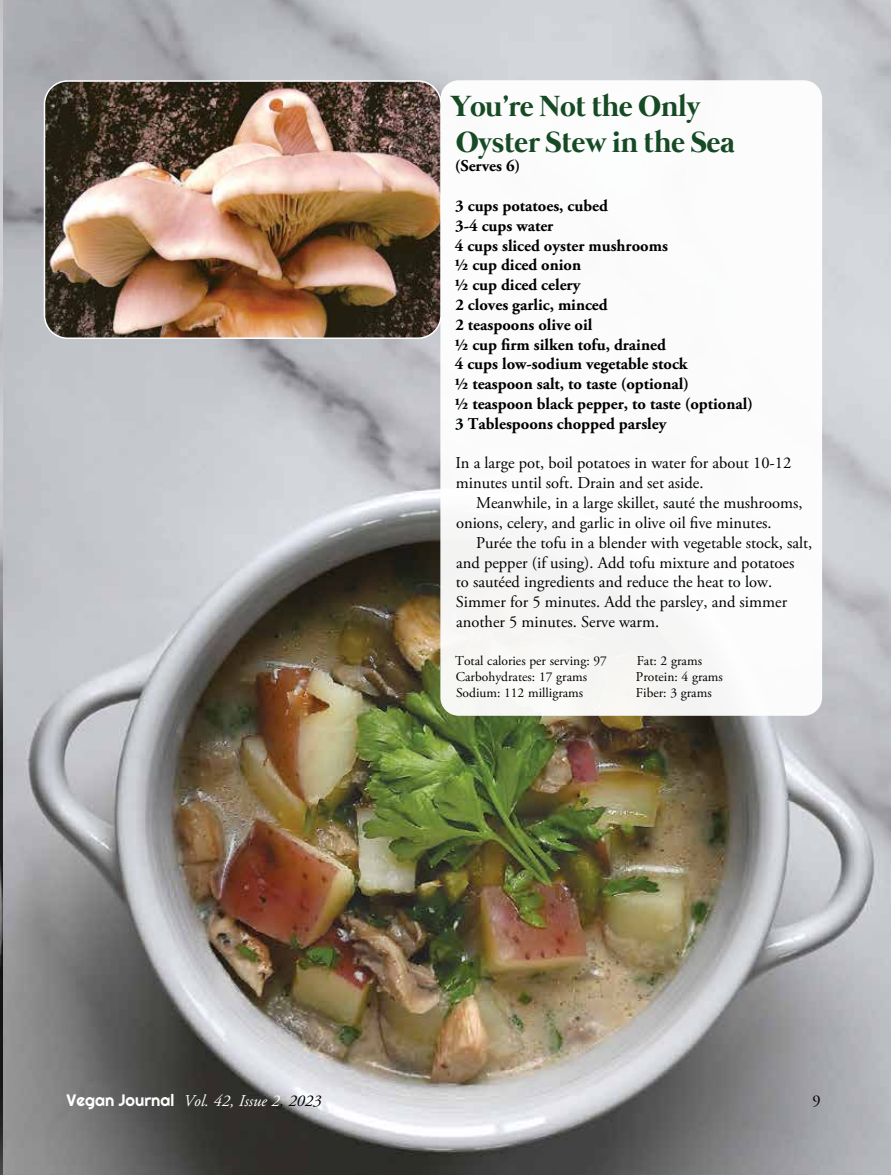
<style>
.page{position:relative;width:891px;height:1175px;background:#fff}
.page>*{position:absolute;margin:0;border:0;box-sizing:border-box;transform-origin:0 0}
.t1{font:700 30px/36px "Mermaid";color:#164a24}
.t2{font:16.5px/19.8px "Adobe Garamond Pro";color:#000}
.t3{font:700 16.5px/19.8px "Adobe Garamond Pro";color:#000}
.t4{font:italic 16.5px "Adobe Garamond Pro";color:#fff}
.t5{font:13.5px "Adobe Garamond Pro";color:#000}
.s1{font-family:"Righteous";font-style:normal}
.s2{color:#000}
</style>
<div class="page">
<img style="left:2px;top:0;width:889px;height:1174px">
<img style="left:0;top:0;width:2px;height:1174px">
<div style="left:440px;top:80px;width:382px;height:636px;background:#fff;border-radius:18px"></div>
<img style="left:44px;top:81px;width:397px;height:257px">
<div style="left:44px;top:80px;width:398px;height:259px;border:2px solid #fff;border-radius:23px"></div>
<h1 class="t1" style="left:452px;top:90px;width:285px">You're Not the Only<br>Oyster Stew in the Sea</h1>
<p class="t3" style="left:455px;top:156px;width:67px">(Serves 6)</p>
<p class="t3" style="left:455px;top:196px;width:300px">3 cups potatoes, cubed<br>3-4 cups water<br>4 cups sliced oyster mushrooms<br>½ cup diced onion<br>½ cup diced celery<br>2 cloves garlic, minced<br>2 teaspoons olive oil<br>½ cup firm silken tofu, drained<br>4 cups low-sodium vegetable stock<br>½ teaspoon salt, to taste (optional)<br>½ teaspoon black pepper, to taste (optional)<br>3 Tablespoons chopped parsley</p>
<p class="t2" style="left:455px;top:454px;width:338px">In a large pot, boil potatoes in water for about 10-12 minutes until soft. Drain and set aside.</p>
<p class="t2" style="left:456px;top:493px;width:348px;text-indent:20px">Meanwhile, in a large skillet, sauté the mushrooms, onions, celery, and garlic in olive oil five minutes.</p>
<p class="t2" style="left:456px;top:533px;width:358px;text-indent:20px">Purée the tofu in a blender with vegetable stock, salt, and pepper (if using). Add tofu mixture and potatoes<br>to sautéed ingredients and reduce the heat to low.<br>Simmer for 5 minutes. Add the parsley, and simmer another 5 minutes. Serve warm.</p>
<p class="t5" style="left:455px;top:652px;width:153px">Total calories per serving: 97</p>
<p class="t5" style="left:637px;top:652px;width:67px">Fat: 2 grams</p>
<p class="t5" style="left:456px;top:668px;width:133px">Carbohydrates: 17 grams</p>
<p class="t5" style="left:636px;top:668px;width:88px">Protein: 4 grams</p>
<p class="t5" style="left:456px;top:685px;width:129px">Sodium: 112 milligrams</p>
<p class="t5" style="left:636px;top:685px;width:77px">Fiber: 3 grams</p>
<p class="t4" style="left:67px;top:1090px;width:256px"><span class="s1">Vegan Journal</span> Vol. 42, Issue 2<span class="s2">, 2023</span></p>
<p class="t2" style="left:812px;top:1091px;width:10px">9</p>
</div>
